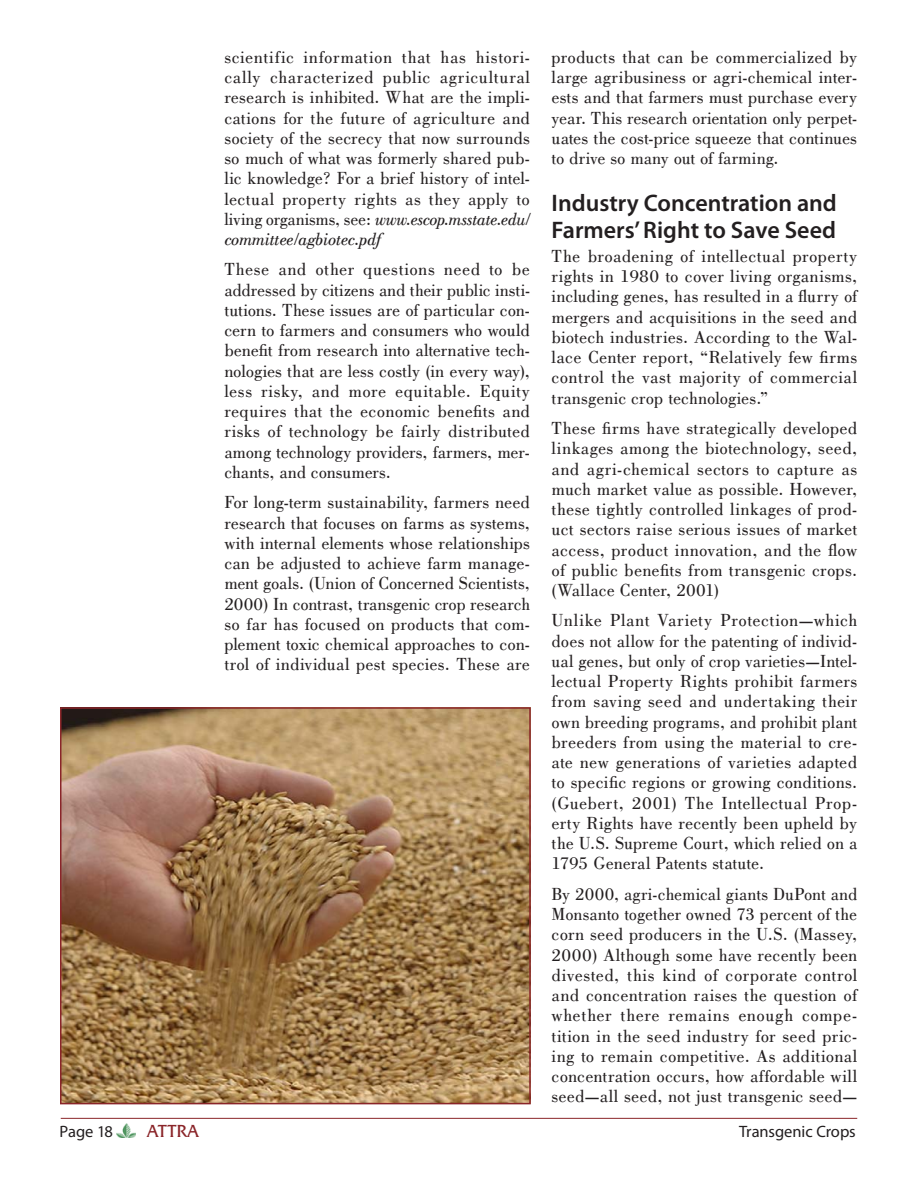
<style>
.page{position:relative;width:918px;height:1188px;background:#fff}
.page>*{position:absolute;margin:0;border:0;box-sizing:border-box;transform-origin:0 0}
.t1{font:600 24px/27px "Myriad Pro";color:#231f20}
.t2{font:18px/20.2px "Bodoni";letter-spacing:.015em;color:#231f20;text-align:justify}
.t3{font:18px "Friz Quadrata IT Cby BT";letter-spacing:-.01em;color:#8a2529}
.t4{font:16.5px "Myriad Pro";letter-spacing:-.005em;color:#231f20}
.s1{font-style:italic}
</style>
<div class="page">
<img style="left:116px;top:1123px;width:20px;height:14px">
<img style="left:63px;top:710px;width:465px;height:391px">
<div style="left:60px;top:707px;width:471px;height:397px;border:2px solid #8a2529"></div>
<hr style="left:61px;top:1118px;width:796px;height:1px;background:#8a2529">
<p class="t2" style="left:224px;top:47px;width:307px">scientific information that has histori&shy;cally characterized public agricultural research is inhibited. What are the impli&shy;cations for the future of agriculture and society of the secrecy that now surrounds so much of what was formerly shared pub&shy;lic knowledge? For a brief history of intel&shy;lectual property rights as they apply to living organisms, see: <span class="s1">www.escop.msstate.edu/ committee/agbiotec.pdf</span></p>
<p class="t2" style="left:224px;top:260px;width:307px">These and other questions need to be addressed by citizens and their public insti&shy;tutions. These issues are of particular con&shy;cern to farmers and consumers who would benefit from research into alternative tech&shy;nologies that are less costly (in every way), less risky, and more equitable. Equity requires that the economic benefits and risks of technology be fairly distributed among technology providers, farmers, mer&shy;chants, and consumers.</p>
<p class="t2" style="left:224px;top:493px;width:307px">For long-term sustainability, farmers need research that focuses on farms as systems, with internal elements whose relationships can be adjusted to achieve farm manage&shy;ment goals. (Union of Concerned Scientists, 2000) In contrast, transgenic crop research so far has focused on products that com&shy;plement toxic chemical approaches to con&shy;trol of individual pest species. These are</p>
<p class="t2" style="left:552px;top:47px;width:307px">products that can be commercialized by large agribusiness or agri-chemical inter&shy;ests and that farmers must purchase every year. This research orientation only perpet&shy;uates the cost-price squeeze that continues to drive so many out of farming.</p>
<h1 class="t1" style="left:552px;top:192px;width:287px">Industry Concentration and<br>Farmers’ Right to Save Seed</h1>
<p class="t2" style="left:552px;top:246px;width:307px">The broadening of intellectual property rights in 1980 to cover living organisms, including genes, has resulted in a flurry of mergers and acquisitions in the seed and biotech industries. According to the Wal&shy;lace Center report, “Relatively few firms control the vast majority of commercial transgenic crop technologies.”</p>
<p class="t2" style="left:552px;top:418px;width:307px">These firms have strategically developed linkages among the biotechnology, seed, and agri-chemical sectors to capture as much market value as possible. However, these tightly controlled linkages of prod&shy;uct sectors raise serious issues of market access, product innovation, and the flow of public benefits from transgenic crops. (Wallace Center, 2001)</p>
<p class="t2" style="left:552px;top:611px;width:307px">Unlike Plant Variety Protection—which does not allow for the patenting of individ&shy;ual genes, but only of crop varieties—Intel&shy;lectual Property Rights prohibit farmers from saving seed and undertaking their own breeding programs, and prohibit plant breeders from using the material to cre&shy;ate new generations of varieties adapted to specific regions or growing conditions. (Guebert, 2001) The Intellectual Prop&shy;erty Rights have recently been upheld by the U.S. Supreme Court, which relied on a 1795 General Patents statute.</p>
<p class="t2" style="left:552px;top:884px;width:307px">By 2000, agri-chemical giants DuPont and Monsanto together owned 73 percent of the corn seed producers in the U.S. (Massey, 2000) Although some have recently been divested, this kind of corporate control and concentration raises the question of whether there remains enough compe&shy;tition in the seed industry for seed pric&shy;ing to remain competitive. As additional concentration occurs, how affordable will seed—all seed, not just transgenic seed—</p>
<p class="t4" style="left:60px;top:1126px;width:55px">Page 18</p>
<p class="t3" style="left:147px;top:1120px;width:53px">ATTRA</p>
<p class="t4" style="left:739px;top:1126px;width:118px">Transgenic Crops</p>
</div>
